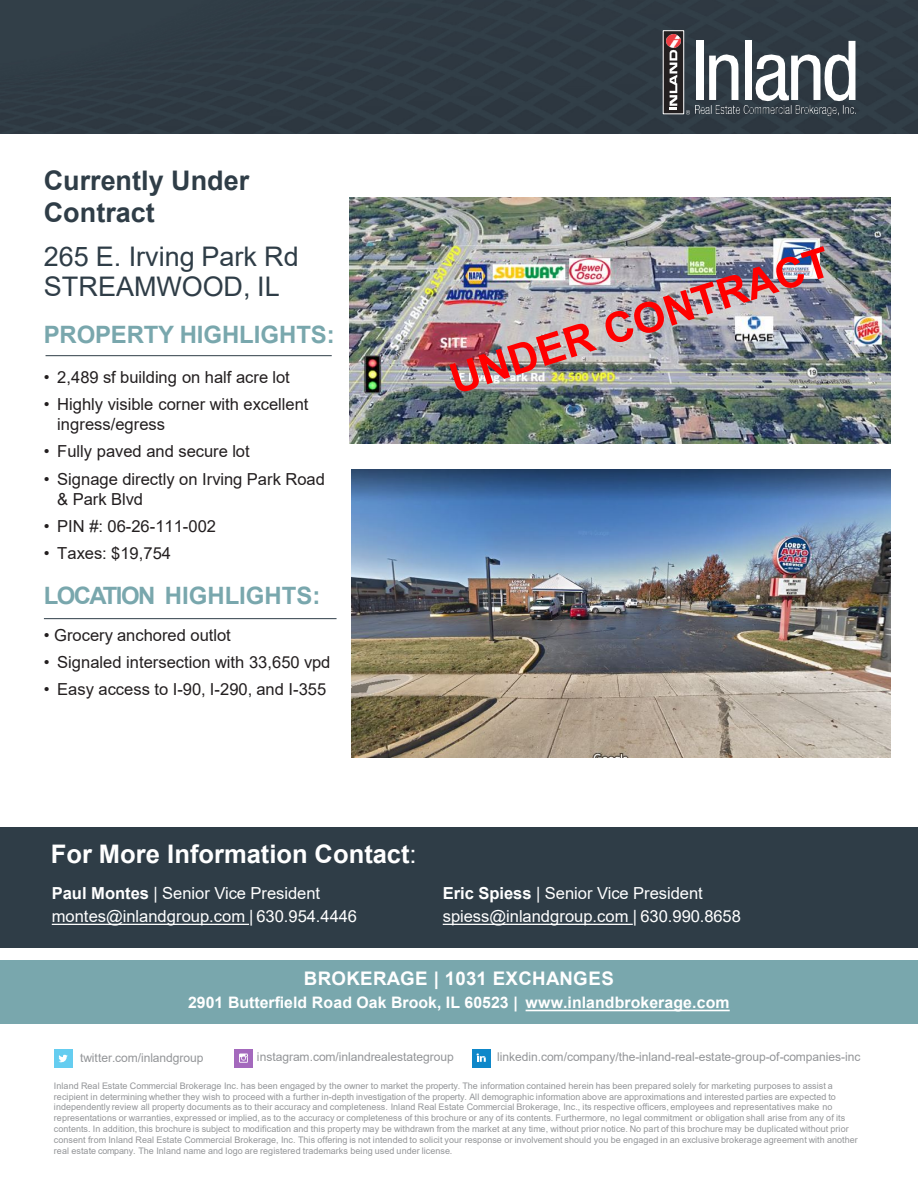
<style>
.page{position:relative;width:918px;height:1188px;background:#fff}
.page>*{position:absolute;margin:0;border:0;box-sizing:border-box;transform-origin:0 0}
.t1{font:27px/29.8px "Arial";color:#2f3d47}
.t2{font:700 27px/32.4px "Arial";color:#2f3d47}
.t3{font:700 25.5px "Arial";color:#fff}
.t4{font:700 24px "Arial";letter-spacing:-.005em;color:#79a7ad}
.t5{font:700 18.75px "Arial";letter-spacing:.02em;color:#fff}
.t6{font:16.5px/19.8px "Arial";color:#231f20}
.t7{font:16.5px/22.6px "Arial";color:#fff}
.t8{font:700 15.9px "Arial";letter-spacing:.005em;color:#fff}
.t9{font:12px "Arial";letter-spacing:-.005em;color:#939598}
.t10{font:9px/10.8px "Arial";letter-spacing:.005em;color:#939598}
.s1{font-weight:400}
.s2{font-weight:700}
</style>
<div class="page">
<div style="left:0;top:960px;width:918px;height:63px;background:#79a7ad"></div>
<div style="left:0;top:0;width:918px;height:134px;background:#303b45"></div>
<svg style="left:686px;top:110px;width:4px;height:4px"></svg>
<div style="left:663px;top:31px;width:21px;height:83px;background:#231f20"></div>
<div style="left:663px;top:30px;width:21px;height:84px;border:1px solid #fff"></div>
<svg style="left:667px;top:34px;width:13px;height:76px"></svg>
<div style="left:696px;top:41px;width:7px;height:59px;background:#fff"></div>
<svg style="left:709px;top:54px;width:29px;height:46px"></svg>
<div style="left:745px;top:41px;width:7px;height:59px;background:#fff"></div>
<svg style="left:756px;top:41px;width:99px;height:60px"></svg>
<img style="left:696px;top:105px;width:159px;height:11px">
<div style="left:0;top:827px;width:918px;height:121px;background:#2f3d47"></div>
<svg style="left:443px;top:924px;width:190px;height:1px"></svg>
<svg style="left:52px;top:924px;width:197px;height:1px"></svg>
<svg style="left:526px;top:1010px;width:204px;height:1px"></svg>
<div style="left:54px;top:1049px;width:18px;height:18px;background:#65cdf0"></div>
<svg style="left:58px;top:1055px;width:10px;height:7px"></svg>
<div style="left:472px;top:1049px;width:18px;height:18px;background:#0e87c9"></div>
<svg style="left:477px;top:1054px;width:9px;height:8px"></svg>
<div style="left:235px;top:1049px;width:18px;height:18px;background:#a469bd"></div>
<svg style="left:239px;top:1054px;width:9px;height:9px"></svg>
<hr style="left:46px;top:355px;width:286px;height:1px;background:#2f3d47">
<hr style="left:44px;top:618px;width:293px;height:1px;background:#2f3d47">
<img style="left:350px;top:197px;width:541px;height:247px">
<img style="left:351px;top:470px;width:540px;height:287px">
<img style="left:449px;top:246px;width:376px;height:145px">
<h2 class="t2" style="left:44px;top:164px;width:207px">Currently Under<br>Contract</h2>
<p class="t1" style="left:44px;top:241px;width:256px">265 E. Irving Park Rd<br>STREAMWOOD, IL</p>
<p class="t4" style="left:44px;top:318px;width:293px">PROPERTY HIGHLIGHTS:</p>
<p class="t6" style="left:44px;top:367px;width:248px">• 2,489 sf building on half acre lot</p>
<p class="t6" style="left:57px;top:395px;width:253px;text-indent:-14px">• Highly visible corner with excellent ingress/egress</p>
<p class="t6" style="left:44px;top:442px;width:207px">• Fully paved and secure lot</p>
<p class="t6" style="left:57px;top:469px;width:269px;text-indent:-14px">• Signage directly on Irving Park Road &amp; Park Blvd</p>
<p class="t6" style="left:44px;top:516px;width:174px">• PIN #: 06-26-111-002</p>
<p class="t6" style="left:44px;top:543px;width:129px">• Taxes: $19,754</p>
<p class="t4" style="left:44px;top:579px;width:278px">LOCATION HIGHLIGHTS:</p>
<p class="t6" style="left:44px;top:625px;width:189px">• Grocery anchored outlot</p>
<p class="t6" style="left:44px;top:652px;width:288px">• Signaled intersection with 33,650 vpd</p>
<p class="t6" style="left:44px;top:680px;width:284px">• Easy access to I-90, I-290, and I-355</p>
<p class="t3" style="left:51px;top:836px;width:367px">For More Information Contact<span class="s1">:</span></p>
<p class="t7" style="left:52px;top:882px;width:307px"><span class="s2">Paul Montes</span> | Senior Vice President montes@inlandgroup.com | 630.954.4446</p>
<p class="t7" style="left:443px;top:882px;width:300px"><span class="s2">Eric Spiess</span> | Senior Vice President spiess@inlandgroup.com | 630.990.8658</p>
<p class="t5" style="left:304px;top:966px;width:312px">BROKERAGE | 1031 EXCHANGES</p>
<p class="t8" style="left:188px;top:991px;width:543px">2901 Butterfield Road Oak Brook, IL 60523 | www.inlandbrokerage.com</p>
<p class="t9" style="left:80px;top:1049px;width:125px">twitter.com/inlandgroup</p>
<p class="t9" style="left:257px;top:1049px;width:198px">instagram.com/inlandrealestategroup</p>
<p class="t9" style="left:497px;top:1049px;width:365px">linkedin.com/company/the-inland-real-estate-group-of-companies-inc</p>
<p class="t10" style="left:54px;top:1080px;width:805px">Inland Real Estate Commercial Brokerage Inc. has been engaged by the owner to market the property. The information contained herein has been prepared solely for marketing purposes to assist a recipient in determining whether they wish to proceed with a further in-depth investigation of the property. All demographic information above are approximations and interested parties are expected to independently review all property documents as to their accuracy and completeness. Inland Real Estate Commercial Brokerage, Inc., its respective officers, employees and representatives make no representations or warranties, expressed or implied, as to the accuracy or completeness of this brochure or any of its contents. Furthermore, no legal commitment or obligation shall arise from any of its contents. In addition, this brochure is subject to modification and this property may be withdrawn from the market at any time, without prior notice. No part of this brochure may be duplicated without prior consent from Inland Real Estate Commercial Brokerage, Inc. This offering is not intended to solicit your response or involvement should you be engaged in an exclusive brokerage agreement with another real estate company. The Inland name and logo are registered trademarks being used under license.</p>
</div>
